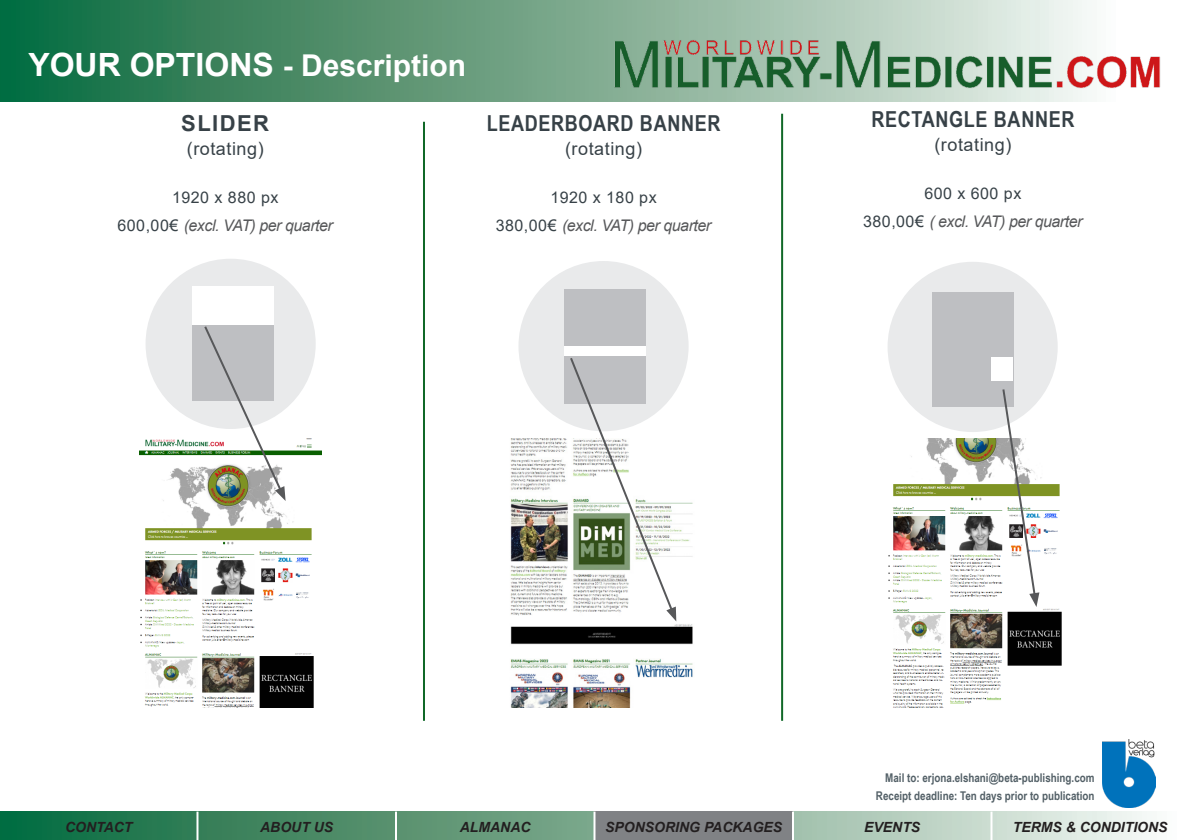
<style>
.page{position:relative;width:1191px;height:840px;background:#fff}
.page>*{position:absolute;margin:0;border:0;box-sizing:border-box;transform-origin:0 0}
.t1{font:700 30px "Arial";color:#fff}
.t2{font:700 22px "Arial Narrow";letter-spacing:.03em;color:#374147}
.t3{font:700 22px "Arial";letter-spacing:.065em;color:#374147}
.t4{font:18px "Arial";letter-spacing:.03em;color:#374147}
.t5{font:italic 16px "Arial";letter-spacing:-.03em;color:#57585a}
.t6{font:16px "Arial";letter-spacing:.03em;color:#374147}
.t7{font:italic 700 14px "Arial";color:#231f20}
.t8{font:700 12px "Arial Narrow";color:#536067}
.s1{font-size:32px}
.s2{font-style:normal;color:#374147}
</style>
<div class="page">
<div style="left:0;top:0;width:1190px;height:101px;background:linear-gradient(to right,#066334,#fffefc)"></div>
<img style="left:612px;top:37px;width:550px;height:55px">
<img style="left:1102px;top:739px;width:53px;height:67px">
<svg style="left:0;top:811px;width:1147px;height:28px"></svg>
<div style="left:887px;top:262px;width:170px;height:170px;background:#e9eaeb;border-radius:50%"></div>
<div style="left:932px;top:292px;width:81px;height:115px;background:#bebfc2"></div>
<div style="left:518px;top:261px;width:170px;height:170px;background:#e9eaeb;border-radius:50%"></div>
<div style="left:565px;top:289px;width:81px;height:115px;background:#bebfc2"></div>
<div style="left:146px;top:258px;width:170px;height:171px;background:#e9eaeb;border-radius:50%"></div>
<div style="left:192px;top:286px;width:81px;height:115px;background:#bebfc2"></div>
<div style="left:991px;top:357px;width:22px;height:24px;background:#fff"></div>
<div style="left:565px;top:346px;width:81px;height:9px;background:#fff"></div>
<div style="left:594px;top:811px;width:199px;height:28px;background:#808285"></div>
<hr style="left:990px;top:811px;width:2px;height:28px;background:#fff">
<hr style="left:792px;top:811px;width:2px;height:28px;background:#fff">
<hr style="left:593px;top:811px;width:2px;height:28px;background:#fff">
<hr style="left:395px;top:811px;width:2px;height:28px;background:#fff">
<hr style="left:196px;top:811px;width:2px;height:28px;background:#fff">
<div style="left:192px;top:286px;width:81px;height:39px;background:#fff"></div>
<img style="left:140px;top:438px;width:181px;height:268px">
<img style="left:510px;top:438px;width:183px;height:268px">
<img style="left:888px;top:438px;width:174px;height:268px">
<svg style="left:568px;top:355px;width:108px;height:266px"></svg>
<svg style="left:1001px;top:387px;width:38px;height:219px"></svg>
<svg style="left:202px;top:324px;width:83px;height:176px"></svg>
<hr style="left:423px;top:122px;width:2px;height:598px;background:#106827">
<hr style="left:781px;top:114px;width:2px;height:606px;background:#106827">
<p class="t1" style="left:28px;top:45px;width:439px"><span class="s1">YOUR OPTIONS</span> - Description</p>
<p class="t3" style="left:181px;top:107px;width:89px">SLIDER</p>
<p class="t4" style="left:187px;top:136px;width:78px">(rotating)</p>
<p class="t6" style="left:172px;top:186px;width:108px">1920 x 880 px</p>
<p class="t5" style="left:118px;top:215px;width:217px"><span class="s2">600,00€</span> (excl. VAT) per quarter</p>
<p class="t2" style="left:487px;top:106px;width:235px">LEADERBOARD BANNER</p>
<p class="t4" style="left:565px;top:136px;width:78px">(rotating)</p>
<p class="t6" style="left:550px;top:186px;width:108px">1920 x 180 px</p>
<p class="t5" style="left:496px;top:215px;width:217px"><span class="s2">380,00€</span> (excl. VAT) per quarter</p>
<p class="t2" style="left:871px;top:102px;width:204px">RECTANGLE BANNER</p>
<p class="t4" style="left:934px;top:132px;width:78px">(rotating)</p>
<p class="t6" style="left:924px;top:182px;width:98px">600 x 600 px</p>
<p class="t5" style="left:863px;top:211px;width:221px"><span class="s2">380,00€</span> ( excl. VAT) per quarter</p>
<p class="t8" style="left:885px;top:768px;width:211px">Mail to: erjona.elshani@beta-publishing.com</p>
<p class="t8" style="left:876px;top:786px;width:220px">Receipt deadline: Ten days prior to publication</p>
<p class="t7" style="left:65px;top:816px;width:69px">CONTACT</p>
<p class="t7" style="left:260px;top:816px;width:75px">ABOUT US</p>
<p class="t7" style="left:460px;top:816px;width:72px">ALMANAC</p>
<p class="t7" style="left:605px;top:816px;width:179px">SPONSORING PACKAGES</p>
<p class="t7" style="left:864px;top:816px;width:58px">EVENTS</p>
<p class="t7" style="left:1012px;top:816px;width:156px">TERMS &amp; CONDITIONS</p>
</div>
